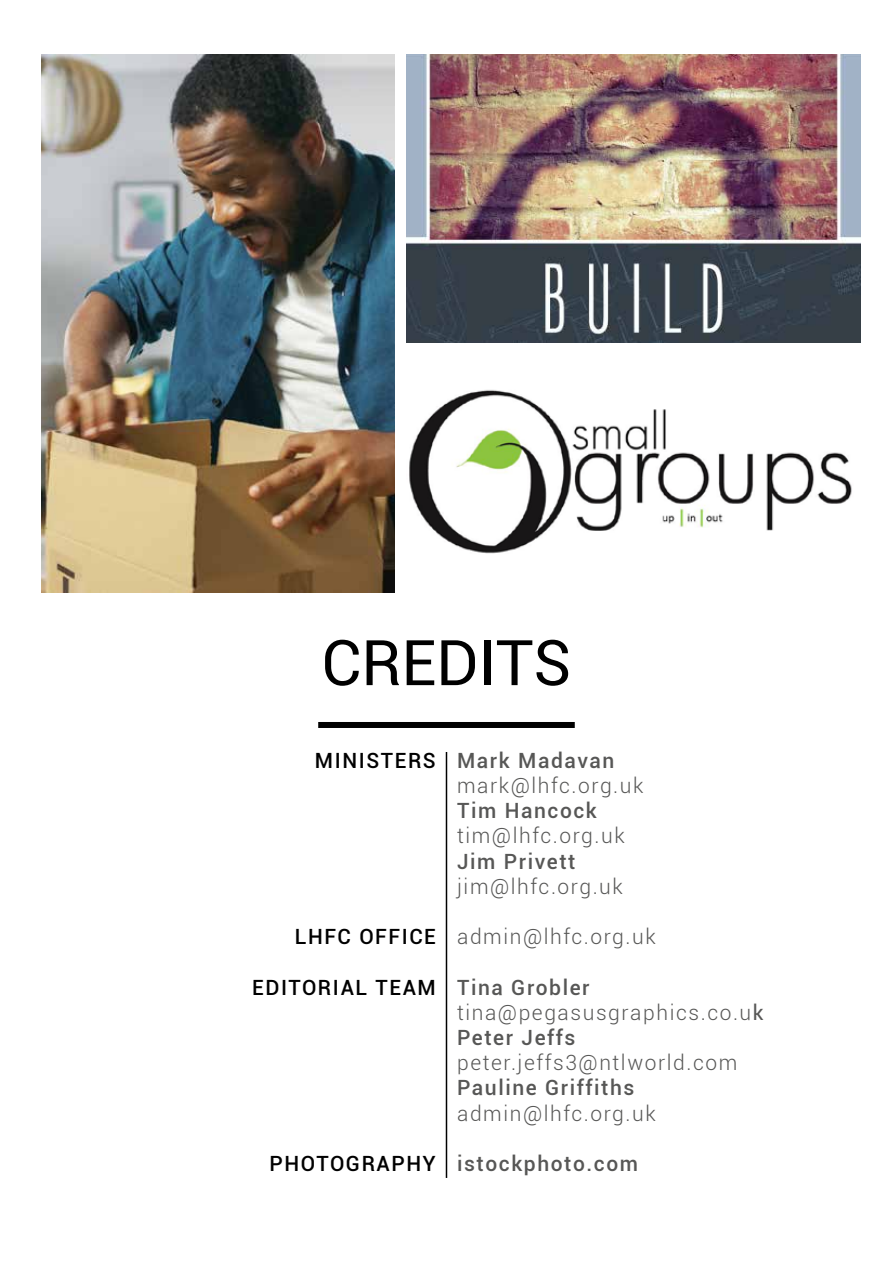
<style>
.page{position:relative;width:893px;height:1263px;background:#fff}
.page>*{position:absolute;margin:0;border:0;box-sizing:border-box;transform-origin:0 0}
.t1{font:63px "Roboto";color:#000}
.t2{font:300 21px/25.2px "Roboto";letter-spacing:.075em;color:#575756}
.t3{font:500 21px "Roboto";letter-spacing:.075em;color:#575756}
.t4{font:500 21px "Roboto";letter-spacing:.075em;color:#000}
.s1{font-weight:500}
.s2{font-weight:400}
</style>
<div class="page">
<img style="left:41px;top:54px;width:353px;height:538px">
<img style="left:409px;top:390px;width:443px;height:164px">
<hr style="left:446px;top:752px;width:1px;height:426px;background:#000">
<div style="left:318px;top:722px;width:257px;height:6px;background:#000"></div>
<img style="left:407px;top:54px;width:453px;height:288px">
<h1 class="t1" style="left:321px;top:619px;width:252px">CREDITS</h1>
<p class="t4" style="left:315px;top:745px;width:122px">MINISTERS</p>
<p class="t4" style="left:295px;top:922px;width:143px">LHFC OFFICE</p>
<p class="t4" style="left:252px;top:972px;width:185px">EDITORIAL TEAM</p>
<p class="t4" style="left:269px;top:1149px;width:168px">PHOTOGRAPHY</p>
<p class="t3" style="left:457px;top:745px;width:159px">Mark Madavan</p>
<p class="t2" style="left:457px;top:772px;width:188px">mark@lhfc.org.uk</p>
<p class="t3" style="left:457px;top:796px;width:141px">Tim Hancock</p>
<p class="t2" style="left:457px;top:822px;width:169px">tim@lhfc.org.uk</p>
<p class="t3" style="left:457px;top:846px;width:120px">Jim Privett</p>
<p class="t2" style="left:457px;top:873px;width:167px">jim@lhfc.org.uk</p>
<p class="t2" style="left:457px;top:923px;width:200px">admin@lhfc.org.uk</p>
<p class="t2" style="left:457px;top:974px;width:308px"><span class="s1">Tina Grobler </span>tina@pegasusgraphics.co.u<span class="s2">k<br></span><span class="s1">Peter Jeffs</span></p>
<p class="t2" style="left:457px;top:1049px;width:282px">peter.jeffs3@ntlworld.com</p>
<p class="t3" style="left:457px;top:1073px;width:179px">Pauline Griffiths</p>
<p class="t2" style="left:457px;top:1100px;width:200px">admin@lhfc.org.uk</p>
<p class="t3" style="left:457px;top:1149px;width:183px">istockphoto.com</p>
</div>
